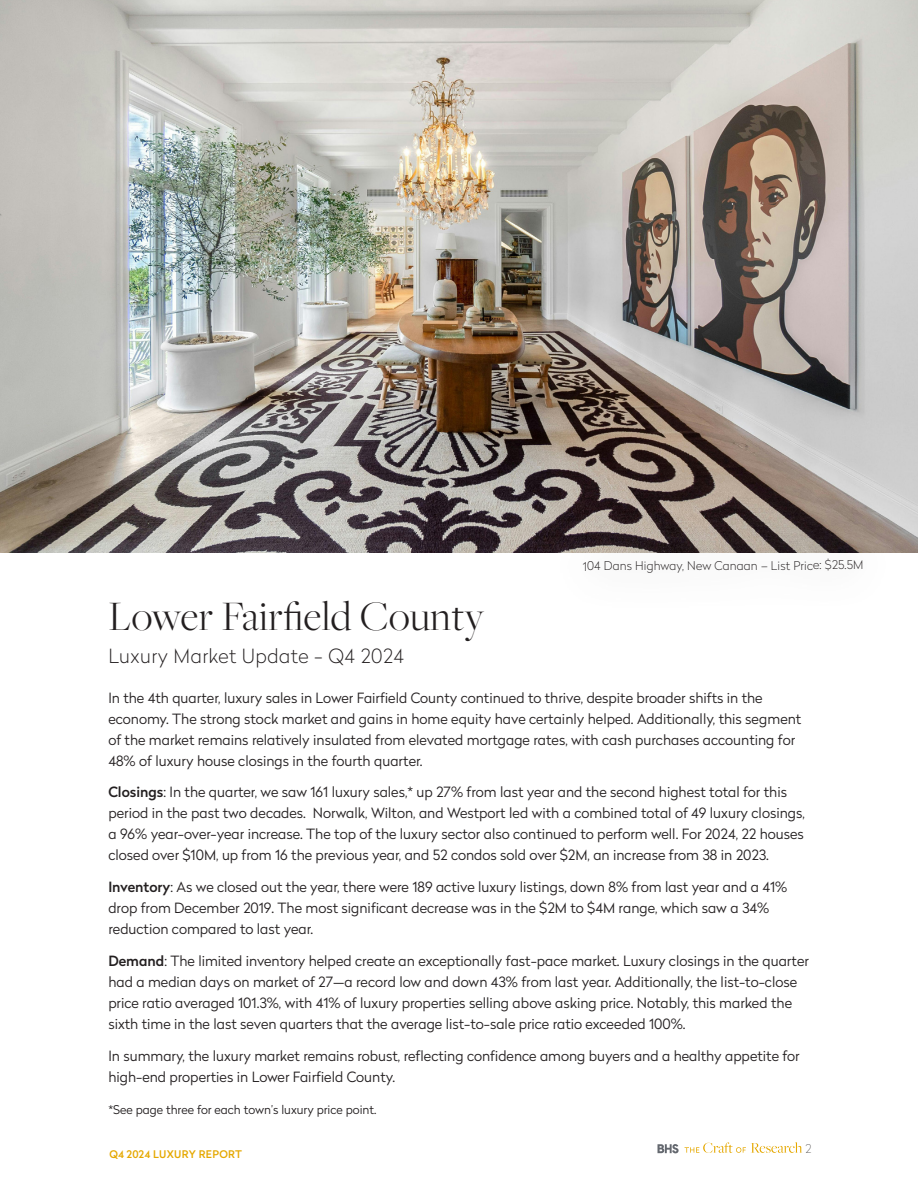
<style>
.page{position:relative;width:918px;height:1188px;background:#fff}
.page>*{position:absolute;margin:0;border:0;box-sizing:border-box;transform-origin:0 0}
.t1{font:300 43.5px "Freight Big Pro";letter-spacing:.01em;color:#231f20}
.t2{font:100 19.5px "Radikal";letter-spacing:.02em;color:#231f20}
.Large_Callout_Black{font:300 14.1px/21px "Radikal";color:#231f20}
.Large_Callout_Black-2{font:300 12px "Radikal";color:#231f20}
.t3{font:100 12px "Radikal";letter-spacing:.005em;color:#231f20}
.t4{font:100 12px "Radikal";color:#231f20}
.t5{font:500 10.5px "Radikal";letter-spacing:.03em;color:#e5a800}
.s1{font-weight:500}
</style>
<div class="page">
<svg style="left:658px;top:1144px;width:21px;height:9px"></svg>
<svg style="left:685px;top:1142px;width:117px;height:11px"></svg>
<img style="left:0;top:0;width:918px;height:553px">
<div style="left:549px;top:519px;width:348px;height:95px;background:#231f20;opacity:.75"></div>
<p class="t3" style="left:583px;top:557px;width:282px">104 Dans Highway, New Canaan – List Price: $25.5M</p>
<p class="t1" style="left:108px;top:588px;width:377px">Lower Fairfield County</p>
<p class="t2" style="left:108px;top:642px;width:297px">Luxury Market Update - Q4 2024</p>
<p class="Large_Callout_Black" style="left:108px;top:687px;width:694px">In the 4th quarter, luxury sales in Lower Fairfield County continued to thrive, despite broader shifts in the economy. The strong stock market and gains in home equity have certainly helped. Additionally, this segment of the market remains relatively insulated from elevated mortgage rates, with cash purchases accounting for 48% of luxury house closings in the fourth quarter.</p>
<p class="Large_Callout_Black" style="left:108px;top:781px;width:698px"><span class="s1">Closings</span>: In the quarter, we saw 161 luxury sales,* up 27% from last year and the second highest total for this period in the past two decades. Norwalk, Wilton, and Westport led with a combined total of 49 luxury closings, a 96% year-over-year increase. The top of the luxury sector also continued to perform well. For 2024, 22 houses closed over $10M, up from 16 the previous year, and 52 condos sold over $2M, an increase from 38 in 2023.</p>
<p class="Large_Callout_Black" style="left:108px;top:876px;width:680px"><span class="s1">Inventory</span>: As we closed out the year, there were 189 active luxury listings, down 8% from last year and a 41% drop from December 2019. The most significant decrease was in the $2M to $4M range, which saw a 34% reduction compared to last year.</p>
<p class="Large_Callout_Black" style="left:108px;top:950px;width:702px"><span class="s1">Demand</span>: The limited inventory helped create an exceptionally fast-pace market. Luxury closings in the quarter had a median days on market of 27—a record low and down 43% from last year. Additionally, the list-to-close price ratio averaged 101.3%, with 41% of luxury properties selling above asking price. Notably, this marked the sixth time in the last seven quarters that the average list-to-sale price ratio exceeded 100%.</p>
<p class="Large_Callout_Black" style="left:108px;top:1045px;width:693px">In summary, the luxury market remains robust, reflecting confidence among buyers and a healthy appetite for high-end properties in Lower Fairfield County.</p>
<p class="Large_Callout_Black-2" style="left:108px;top:1101px;width:270px">*See page three for each town’s luxury price point.</p>
<p class="t5" style="left:109px;top:1146px;width:134px">Q4 2024 LUXURY REPORT</p>
<p class="t4" style="left:805px;top:1140px;width:8px">2</p>
</div>
